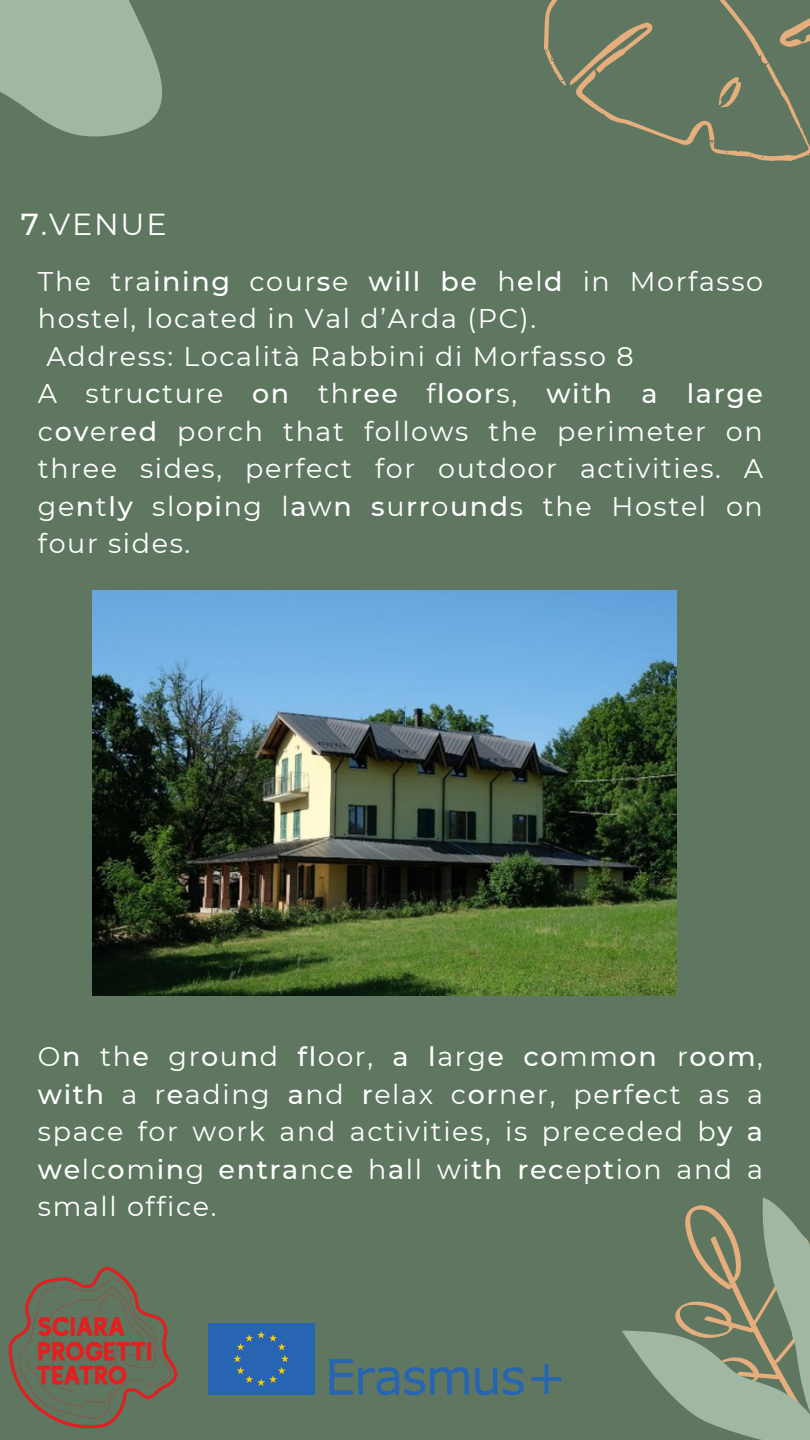
<style>
.page{position:relative;width:810px;height:1440px;background:#5f7760}
.page>*{position:absolute;margin:0;border:0;box-sizing:border-box;transform-origin:0 0}
.t1{font:30.3px "Montserrat";letter-spacing:.06em;color:#fff}
.t2{font:27px/37.5px "Montserrat";letter-spacing:.06em;color:#fff;text-align:justify}
.t3{font:500 27px "Montserrat";letter-spacing:.06em;color:#fff}
.s1{font-weight:500}
.s2{font-weight:400}
</style>
<div class="page">
<svg style="left:0;top:0;width:162px;height:137px;fill:#a0b7a3"></svg>
<svg style="left:544px;top:0;width:266px;height:161px"></svg>
<svg style="left:622px;top:1198px;width:188px;height:242px"></svg>
<img style="left:8px;top:1266px;width:170px;height:163px">
<svg style="left:329px;top:1359px;width:140px;height:36px"></svg>
<svg style="left:475px;top:1368px;width:22px;height:27px"></svg>
<svg style="left:503px;top:1367px;width:21px;height:28px"></svg>
<svg style="left:531px;top:1364px;width:30px;height:30px"></svg>
<div style="left:208px;top:1323px;width:107px;height:72px;background:#2765b2"></div>
<svg style="left:234px;top:1331px;width:55px;height:55px"></svg>
<img style="left:93px;top:590px;width:584px;height:405px">
<p class="t1" style="left:21px;top:206px;width:147px"><span class="s1">7</span>.VENUE</p>
<p class="t2" style="left:38px;top:263px;width:727px">The tra<span class="s1">ining</span> cour<span class="s1">s</span>e <span class="s1">will be</span> h<span class="s1">e</span>l<span class="s1">d</span> in Morfasso</p>
<p class="t2" style="left:38px;top:300px;width:500px">hostel, located in Val d’Arda (PC).</p>
<p class="t2" style="left:47px;top:338px;width:588px">Address: Località Rabbini di Morfasso 8</p>
<p class="t3" style="left:38px;top:377px;width:727px"><span class="s2">A stru</span>c<span class="s2">ture</span> on <span class="s2">th</span>ree <span class="s2">f</span>loor<span class="s2">s,</span> wi<span class="s2">t</span>h a large</p>
<p class="t2" style="left:38px;top:413px;width:726px">c<span class="s1">ov</span>er<span class="s1">ed</span> porch that follows the perimeter on</p>
<p class="t2" style="left:38px;top:450px;width:727px">three sides, perfect for outdoor activities. A</p>
<p class="t2" style="left:38px;top:488px;width:726px">ge<span class="s1">n</span>t<span class="s1">ly</span> slo<span class="s1">pi</span>ng l<span class="s1">a</span>w<span class="s1">n s</span>u<span class="s1">rr</span>o<span class="s1">und</span>s the Hostel on</p>
<p class="t2" style="left:38px;top:525px;width:154px">four sides.</p>
<p class="t2" style="left:38px;top:1038px;width:727px">O<span class="s1">n</span> th<span class="s1">e</span> gr<span class="s1">o</span>u<span class="s1">n</span>d <span class="s1">fl</span>oor, <span class="s1">a l</span>arg<span class="s1">e co</span>mm<span class="s1">on</span> r<span class="s1">oom</span>, <span class="s1">with</span> a r<span class="s1">e</span>ading <span class="s1">a</span>nd <span class="s1">r</span>elax c<span class="s1">or</span>n<span class="s1">e</span>r, pe<span class="s1">r</span>f<span class="s1">e</span>ct as a space for work and activities, is preceded b<span class="s1">y a we</span>lc<span class="s1">o</span>m<span class="s1">in</span>g <span class="s1">entra</span>nc<span class="s1">e</span> h<span class="s1">a</span>ll wi<span class="s1">th rec</span>ep<span class="s1">t</span>ion and a small office.</p>
</div>
